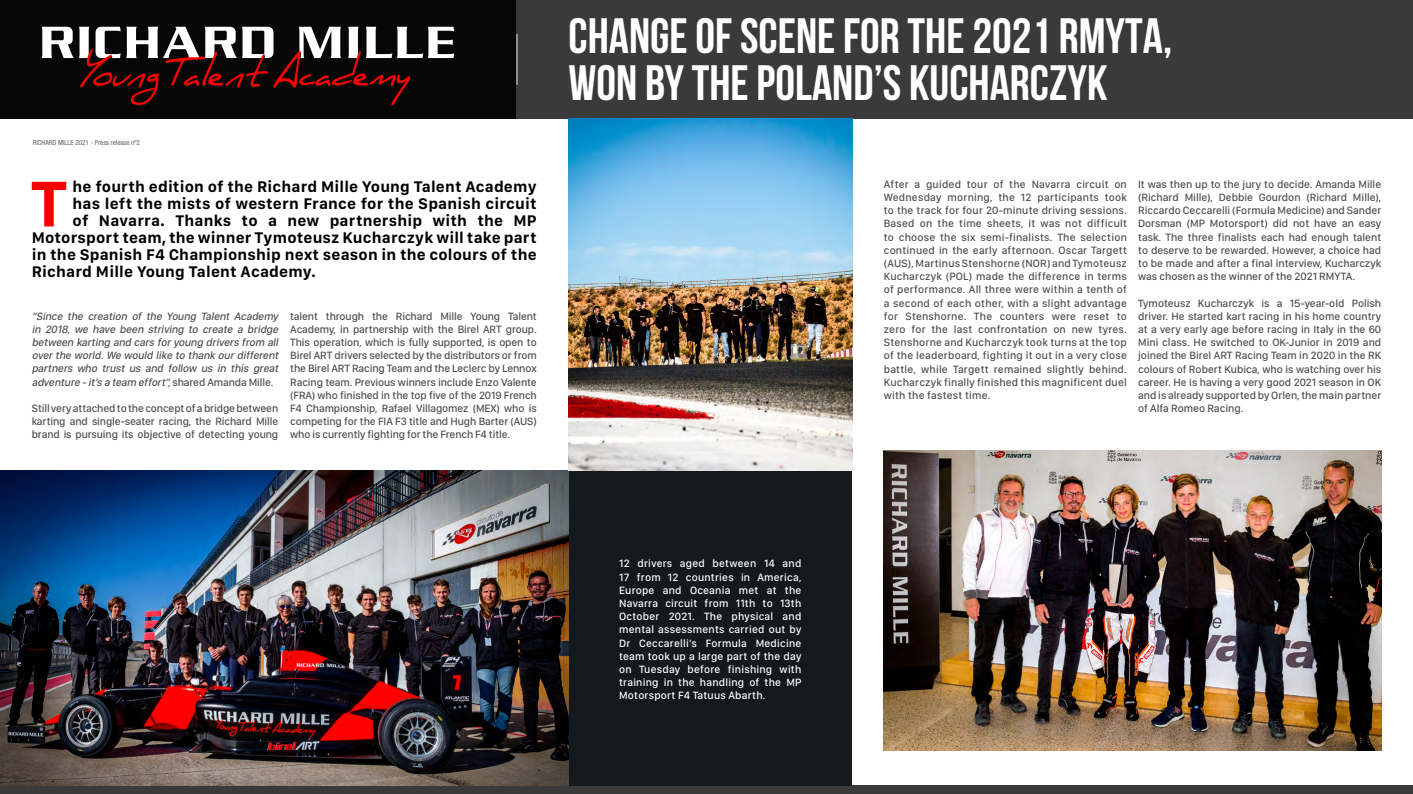
<style>
.page{position:relative;width:1413px;height:794px;background:#fff}
.page>*{position:absolute;margin:0;border:0;box-sizing:border-box;transform-origin:0 0}
.t1{font:700 67px "San Francisco Text";color:#f60000}
.t2{font:700 49.6px/46.5px "Bebas Neue";color:#fff}
.t3{font:700 16px "San Francisco Text";letter-spacing:.01em;color:#000}
.t4{font:500 11px/13.2px "San Francisco Display";color:#4e4e4e;text-align:justify}
.t5{font:500 11px/13.2px "San Francisco Display";letter-spacing:.02em;color:#fff;text-align:justify}
.t6{font:italic 500 11px/13.2px "San Francisco Display";color:#4e4e4e;text-align:justify}
.t7{font:condensed 7px "Helvetica Neue LT Pro";color:#656263}
.s1{font-style:normal}
</style>
<div class="page">
<div style="left:505px;top:0;width:908px;height:119px;background:#3a3a3a"></div>
<hr style="left:515px;top:34px;width:3px;height:51px;background:#8e8e8e">
<div style="left:0;top:785px;width:1413px;height:9px;background:#3a3a3a"></div>
<div style="left:0;top:0;width:515px;height:119px;background:#070707"></div>
<svg style="left:42px;top:27px;width:412px;height:79px"></svg>
<div style="left:568px;top:471px;width:284px;height:314px;background:#13191c"></div>
<img style="left:0;top:471px;width:568px;height:314px">
<img style="left:884px;top:450px;width:497px;height:300px">
<img style="left:568px;top:119px;width:284px;height:352px">
<p class="t7" style="left:33px;top:138px;width:108px">RICHARD MILLE 2021 - Press release nº2</p>
<h1 class="t1" style="left:30px;top:162px;width:39px">T</h1>
<h3 class="t3" style="left:73px;top:177px;width:465px">he fourth edition of the Richard Mille Young Talent Academy</h3>
<h3 class="t3" style="left:73px;top:194px;width:466px">has left the mists of western France for the Spanish circuit</h3>
<h3 class="t3" style="left:73px;top:211px;width:466px">of Navarra. Thanks to a new partnership with the MP</h3>
<h3 class="t3" style="left:32px;top:228px;width:506px">Motorsport team, the winner Tymoteusz Kucharczyk will take part</h3>
<h3 class="t3" style="left:32px;top:245px;width:506px">in the Spanish F4 Championship next season in the colours of the</h3>
<h3 class="t3" style="left:32px;top:262px;width:286px">Richard Mille Young Talent Academy.</h3>
<p class="t6" style="left:32px;top:310px;width:251px">“Since the creation of the Young Talent Academy in 2018, we have been striving to create a bridge between karting and cars foryoung drivers from all overthe world.We would like to thank ourdifferent partners who trust us and follow us in this great adventure -it’s a team effort”,<span class="s1">s h a re d A m a n d a M i l l e .</span></p>
<p class="t4" style="left:32px;top:402px;width:248px">Still very attached to the concept of a bridge between karting and single-seater racing, the Richard Mille brand is pursuing its objective of detecting young</p>
<p class="t4" style="left:290px;top:310px;width:248px">talent through the Richard Mille Young Talent Academy, in partnership with the Birel ART group.<br>This operation, which is fully supported, is open to Birel ART drivers selected by the distributors or from the Birel ART Racing Team and the Leclerc by Lennox Racing team. Previous winners include Enzo Valente (FRA) who finished in the top five of the 2019 French F4 Championship, Rafael Villagomez (MEX) who is competing for the FIA F3 title and Hugh Barter (AUS) who is currently fighting for the French F4 title.</p>
<h2 class="t2" style="left:568px;top:12px;width:605px">CHANGE OF SCENE FOR THE 2021 RMYTA,<br>WON BY THE POLAND’S KUCHARCZYK</h2>
<p class="t4" style="left:884px;top:178px;width:245px">After a guided tour of the Navarra circuit on Wednesday morning, the 12 participants took to the track for four 20-minute driving sessions.<br>Based on the time sheets, it was not difficult to choose the six semi-finalists. The selection continued in the early afternoon. Oscar Targett (AUS), Martinus Stenshorne (NOR) and Tymoteusz Kucharczyk (POL) made the difference in terms of performance. All three were within a tenth of a second of each other, with a slight advantage for Stenshorne. The counters were reset to zero for the last confrontation on new tyres.<br>Stenshorne and Kucharczyk took turns at the top of the leaderboard, fighting it out in a very close battle, while Targett remained slightly behind.<br>Kucharczyk finally finished this magnificent duel with the fastest time.</p>
<p class="t4" style="left:1138px;top:178px;width:245px">It was then up to the jury to decide. Amanda Mille (Richard Mille), Debbie Gourdon (Richard Mille), Riccardo Ceccarelli (Formula Medicine) and Sander Dorsman (MP Motorsport) did not have an easy task. The three finalists each had enough talent to deserve to be rewarded. However, a choice had to be made and after a final interview, Kucharczyk was chosen as the winner of the 2021 RMYTA.</p>
<p class="t4" style="left:1138px;top:297px;width:245px">Tymoteusz Kucharczyk is a 15-year-old Polish driver. He started kart racing in his home country at a very early age before racing in Italy in the 60<br>Mini class. He switched to OK-Junior in 2019 and joined the Birel ART Racing Team in 2020 in the RK colours of Robert Kubica, who is watching over his career. He is having a very good 2021 season in OK and is already supported by Orlen, the main partner of Alfa Romeo Racing.</p>
<p class="t5" style="left:619px;top:558px;width:184px">12 drivers aged between 14 and 17 from 12 countries in America, Europe and Oceania met at the Navarra circuit from 11th to 13th October 2021. The physical and mental assessments carried out by Dr Ceccarelli’s Formula Medicine team took up a large part of the day on Tuesday before finishing with training in the handling of the MP Motorsport F4 Tatuus Abarth.</p>
</div>
